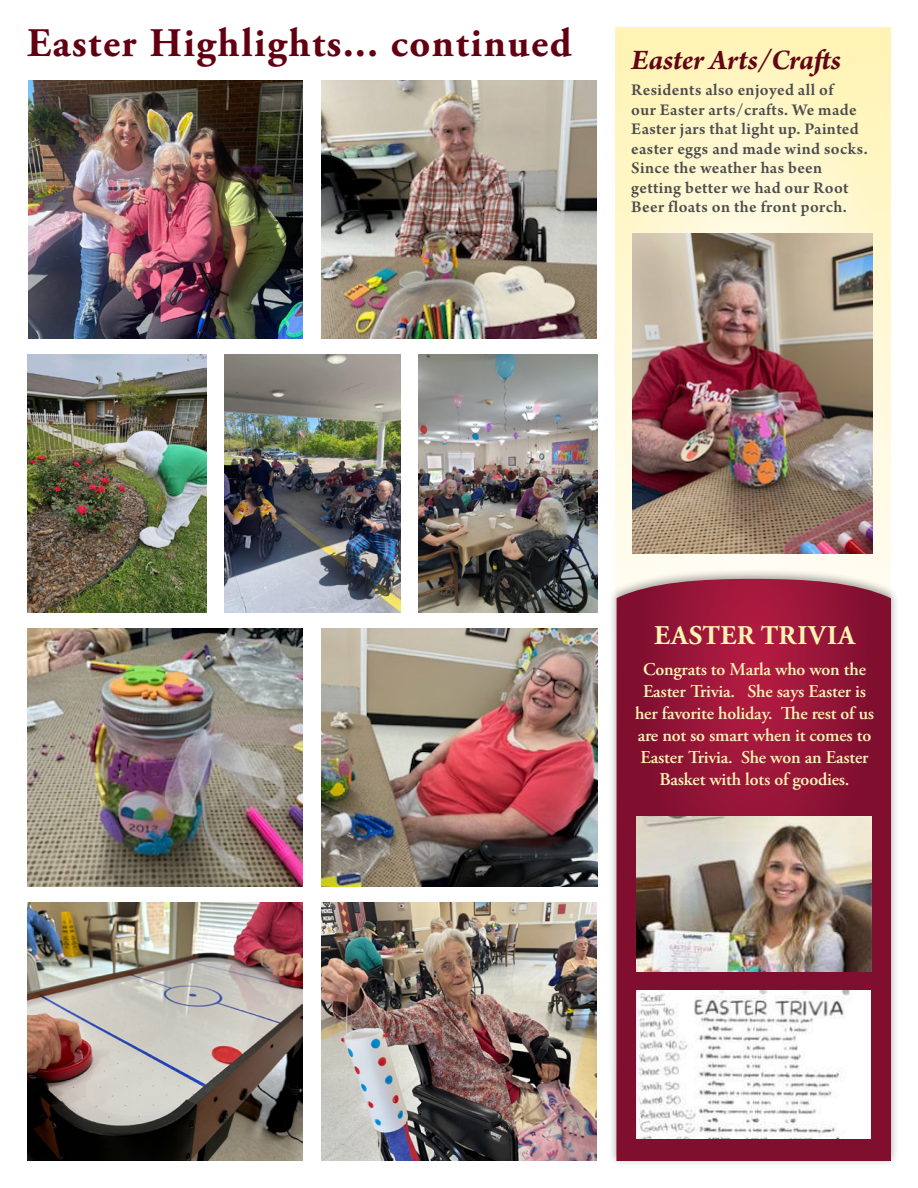
<style>
.page{position:relative;width:918px;height:1188px;background:#fff}
.page>*{position:absolute;margin:0;border:0;box-sizing:border-box;transform-origin:0 0}
.t1{font:700 40.5px "Adobe Garamond Pro";letter-spacing:.04em;color:#620012}
.t2{font:italic 700 30px "Arno Pro";letter-spacing:-.005em;color:#620516}
.t3{font:700 27px "Adobe Garamond Pro";letter-spacing:.035em;color:#fff4b4}
.t4{font:600 18px/22.2px "Adobe Garamond Pro";letter-spacing:-.01em;color:#fff4b4;text-align:center}
.t5{font:600 17.25px/19.5px "Arno Pro";letter-spacing:.02em;color:#4b4c4d}
</style>
<div class="page">
<svg style="left:615px;top:27px;width:276px;height:541px;background:#fef6cb"></svg>
<div style="left:608px;top:568px;width:291px;height:599px;background:#231f20;opacity:.42"></div>
<svg style="left:616px;top:579px;width:275px;height:582px;background:#911c3c"></svg>
<img style="left:632px;top:233px;width:241px;height:320px">
<img style="left:637px;top:817px;width:235px;height:154px">
<img style="left:637px;top:991px;width:234px;height:147px">
<img style="left:321px;top:628px;width:276px;height:258px">
<img style="left:29px;top:80px;width:274px;height:259px">
<img style="left:321px;top:80px;width:276px;height:259px">
<img style="left:27px;top:628px;width:276px;height:258px">
<img style="left:321px;top:903px;width:276px;height:258px">
<img style="left:27px;top:903px;width:276px;height:258px">
<img style="left:224px;top:354px;width:176px;height:259px">
<img style="left:418px;top:354px;width:180px;height:259px">
<img style="left:27px;top:354px;width:179px;height:259px">
<p class="t1" style="left:27px;top:20px;width:546px">Easter Highlights... continued</p>
<p class="t2" style="left:631px;top:42px;width:211px">Easter Arts/Crafts</p>
<p class="t5" style="left:631px;top:81px;width:238px">Residents also enjoyed all of<br>our Easter arts/crafts. We made<br>Easter jars that light up. Painted easter eggs and made wind socks.<br>Since the weather has been getting better we had our Root<br>Beer floats on the front porch.</p>
<p class="t3" style="left:654px;top:619px;width:203px">EASTER TRIVIA</p>
<p class="t4" style="left:635px;top:658px;width:241px">Congrats to Marla who won the<br>Easter Trivia. She says Easter is her favorite holiday. The rest of us are not so smart when it comes to<br>Easter Trivia. She won an Easter<br>Basket with lots of goodies.</p>
</div>
